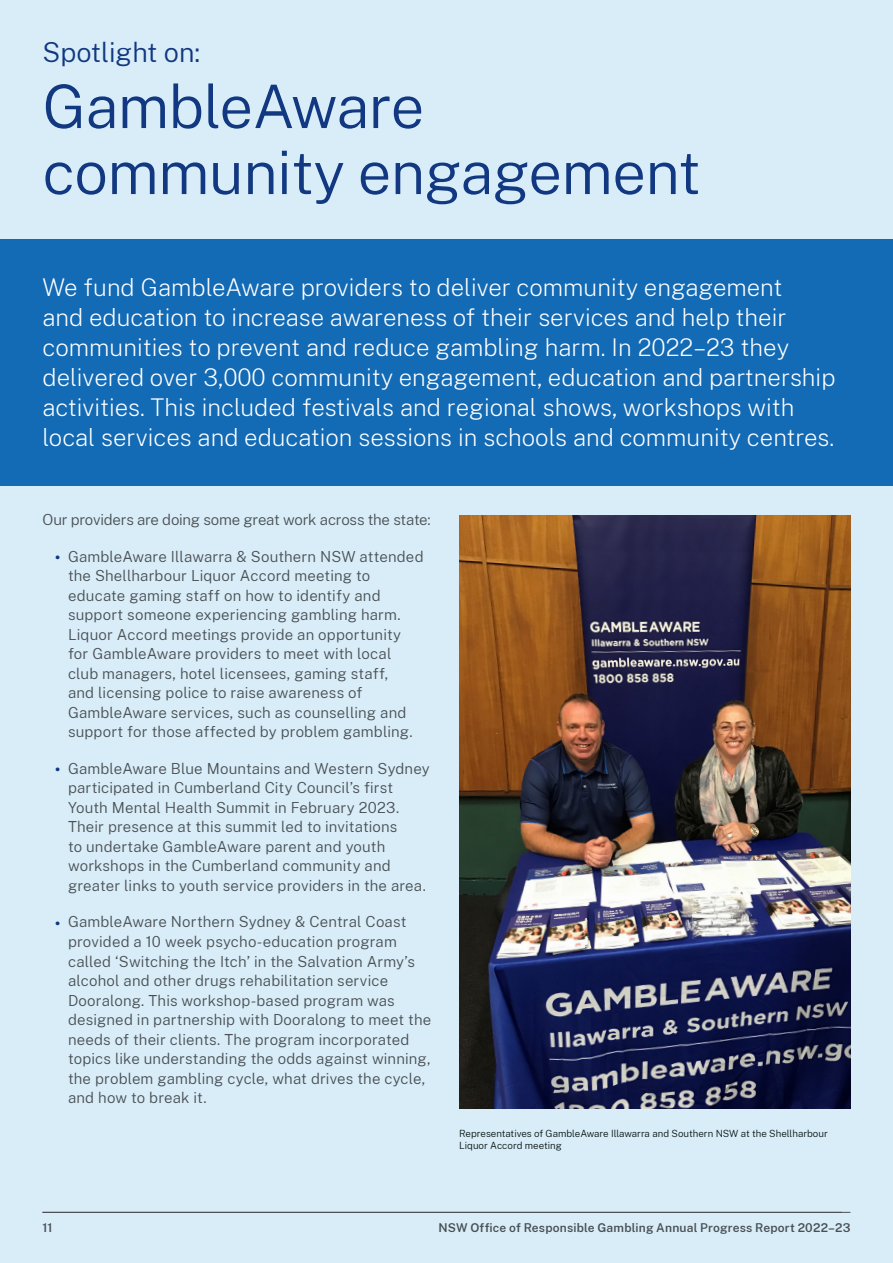
<style>
.page{position:relative;width:893px;height:1263px;background:#d9edf9}
.page>*{position:absolute;margin:0;border:0;box-sizing:border-box;transform-origin:0 0}
.Heading_1__H1__un-numbered{font:300 60px/66px "Public Sans";letter-spacing:-.01em;color:#113880}
.Heading_2__H2{font:300 27px "Public Sans";color:#113880}
.H1___Notes_box_blue{font:200 24px/30px "Public Sans";color:#fff}
.Level_1_bullet{font:300 15px/19.5px "Public Sans";letter-spacing:.01em;color:#495054}
.Body{font:300 15px "Public Sans";letter-spacing:-.015em;color:#495054}
.t1{font:600 12px "Public Sans";letter-spacing:.015em;color:#495054}
.Footnotes{font:300 9.75px/11.7px "Public Sans";color:#0b1614}
.s1{font-weight:700;color:#113880}
</style>
<div class="page">
<div style="left:0;top:240px;width:893px;height:246px;background:#136ab5"></div>
<img style="left:459px;top:515px;width:391px;height:593px">
<hr style="left:43px;top:1212px;width:807px;height:1px;background:#495054">
<h2 class="Heading_2__H2" style="left:43px;top:34px;width:159px">Spotlight on:</h2>
<p class="Heading_1__H1__un-numbered" style="left:43px;top:71px;width:660px">GambleAware community engagement</p>
<p class="H1___Notes_box_blue" style="left:43px;top:272px;width:794px">We fund GambleAware providers to deliver community engagement<br>and education to increase awareness of their services and help their communities to prevent and reduce gambling harm. In 2022–23 they delivered over 3,000 community engagement, education and partnership activities. This included festivals and regional shows, workshops with local services and education sessions in schools and community centres.</p>
<p class="Body" style="left:43px;top:510px;width:390px">Our providers are doing some great work across the state:</p>
<p class="Level_1_bullet" style="left:68px;top:546px;width:357px;text-indent:-13px"><span class="s1">•</span> GambleAware Illawarra &amp; Southern NSW attended the Shellharbour Liquor Accord meeting to educate gaming staff on how to identify and support someone experiencing gambling harm.<br>Liquor Accord meetings provide an opportunity for GambleAware providers to meet with local club managers, hotel licensees, gaming staff,<br>and licensing police to raise awareness of GambleAware services, such as counselling and support for those affected by problem gambling.</p>
<p class="Level_1_bullet" style="left:68px;top:758px;width:363px;text-indent:-13px"><span class="s1">•</span> GambleAware Blue Mountains and Western Sydney participated in Cumberland City Council’s first Youth Mental Health Summit in February 2023.<br>Their presence at this summit led to invitations<br>to undertake GambleAware parent and youth workshops in the Cumberland community and greater links to youth service providers in the area.</p>
<p class="Level_1_bullet" style="left:68px;top:912px;width:365px;text-indent:-13px"><span class="s1">•</span> GambleAware Northern Sydney &amp; Central Coast provided a 10 week psycho-education program called ‘Switching the Itch’ in the Salvation Army’s alcohol and other drugs rehabilitation service Dooralong. This workshop-based program was designed in partnership with Dooralong to meet the needs of their clients. The program incorporated topics like understanding the odds against winning, the problem gambling cycle, what drives the cycle, and how to break it.</p>
<p class="Footnotes" style="left:459px;top:1127px;width:370px">Representatives of GambleAware Illawarra and Southern NSW at the Shellharbour<br>Liquor Accord meeting</p>
<p class="t1" style="left:43px;top:1219px;width:11px">11</p>
<p class="t1" style="left:438px;top:1219px;width:413px">NSW Office of Responsible Gambling Annual Progress Report 2022–23</p>
</div>
